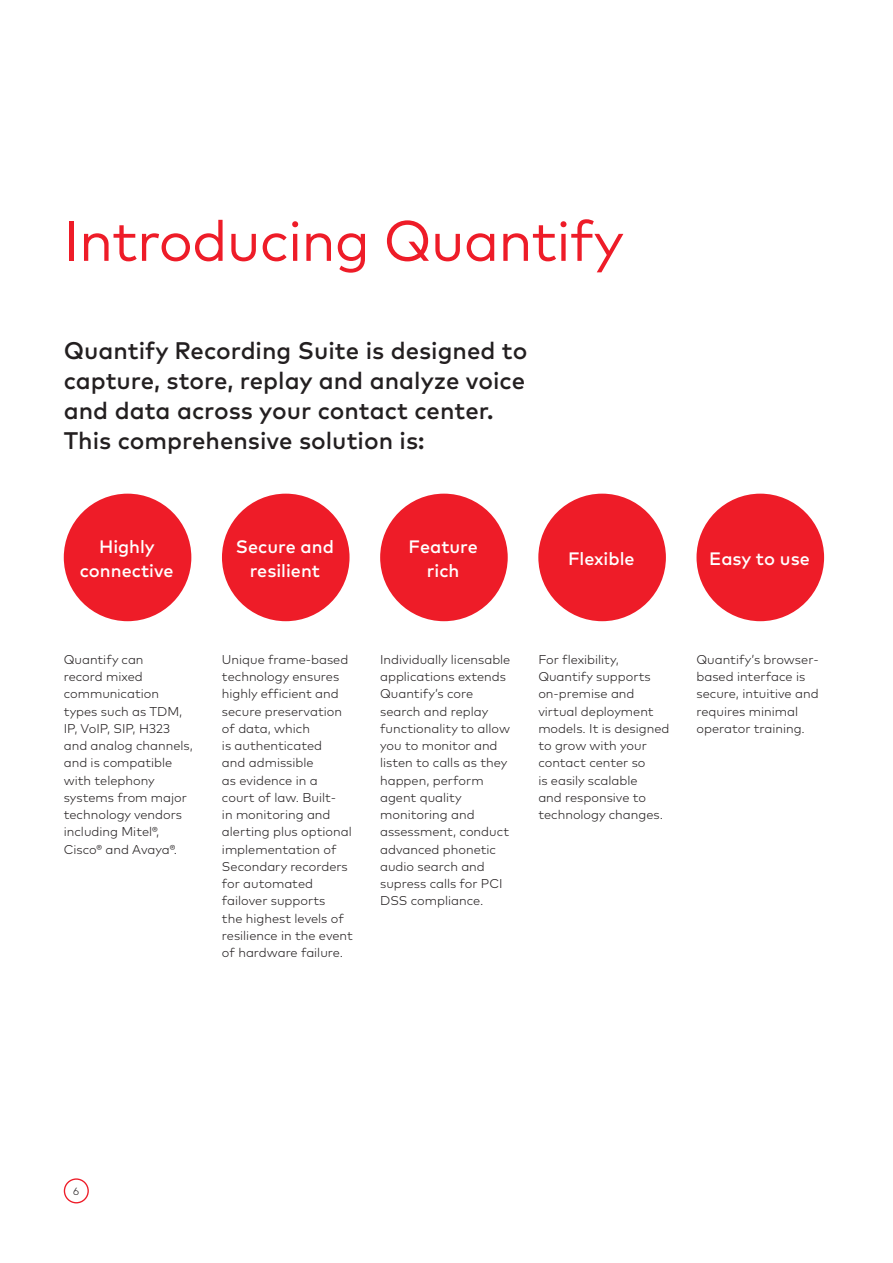
<style>
.page{position:relative;width:893px;height:1263px;background:#fff}
.page>*{position:absolute;margin:0;border:0;box-sizing:border-box;transform-origin:0 0}
.t1{font:57px "Mark OT";letter-spacing:-.015em;color:#ee1c28}
.t2{font:500 24px/30px "Mark OT";color:#231f20}
.t3{font:500 18px "Mark OT";color:#fff}
.t4{font:300 12.75px/17.2px "Mark OT";color:#231f20}
.t5{font:300 10.5px "Mark OT";color:#231f20}
</style>
<div class="page">
<div style="left:64px;top:494px;width:127px;height:127px;background:#ee1c28;border-radius:50%"></div>
<div style="left:222px;top:494px;width:128px;height:127px;background:#ee1c28;border-radius:50%"></div>
<div style="left:380px;top:494px;width:128px;height:127px;background:#ee1c28;border-radius:50%"></div>
<div style="left:538px;top:494px;width:128px;height:127px;background:#ee1c28;border-radius:50%"></div>
<div style="left:696px;top:494px;width:128px;height:127px;background:#ee1c28;border-radius:50%"></div>
<div style="left:64px;top:1178px;width:25px;height:25px;border:1px solid #ee1c28;border-radius:50%"></div>
<p class="t1" style="left:64px;top:206px;width:561px">Introducing Quantify</p>
<p class="t2" style="left:64px;top:335px;width:465px">Quantify Recording Suite is designed to capture, store, replay and analyze voice and data across your contact center.<br>This comprehensive solution is:</p>
<p class="t3" style="left:99px;top:535px;width:57px">Highly</p>
<p class="t3" style="left:80px;top:559px;width:95px">connective</p>
<p class="t3" style="left:236px;top:535px;width:99px">Secure and</p>
<p class="t3" style="left:250px;top:559px;width:72px">resilient</p>
<p class="t3" style="left:409px;top:535px;width:71px">Feature</p>
<p class="t3" style="left:427px;top:559px;width:34px">rich</p>
<p class="t3" style="left:568px;top:547px;width:68px">Flexible</p>
<p class="t3" style="left:709px;top:547px;width:102px">Easy to use</p>
<p class="t4" style="left:64px;top:651px;width:131px">Quantify can<br>record mixed communication types such as TDM,<br>IP, VoIP, SIP, H323 and analog channels, and is compatible with telephony systems from major technology vendors including Mitel®,<br>Cisco® and Avaya®.</p>
<p class="t4" style="left:222px;top:651px;width:132px">Unique frame-based technology ensures highly efficient and secure preservation of data, which<br>is authenticated<br>and admissible<br>as evidence in a court of law. Built-<br>in monitoring and alerting plus optional implementation of<br>Secondary recorders for automated failover supports<br>the highest levels of resilience in the event of hardware failure.</p>
<p class="t4" style="left:380px;top:651px;width:132px">Individually licensable applications extends<br>Quantify’s core search and replay functionality to allow you to monitor and listen to calls as they happen, perform agent quality monitoring and assessment, conduct advanced phonetic audio search and supress calls for PCI<br>DSS compliance.</p>
<p class="t4" style="left:538px;top:651px;width:133px">For flexibility,<br>Quantify supports on-premise and virtual deployment models. It is designed to grow with your contact center so<br>is easily scalable<br>and responsive to technology changes.</p>
<p class="t4" style="left:696px;top:651px;width:124px">Quantify’s browser&shy;based interface is secure, intuitive and requires minimal operator training.</p>
<p class="t5" style="left:73px;top:1185px;width:8px">6</p>
</div>
